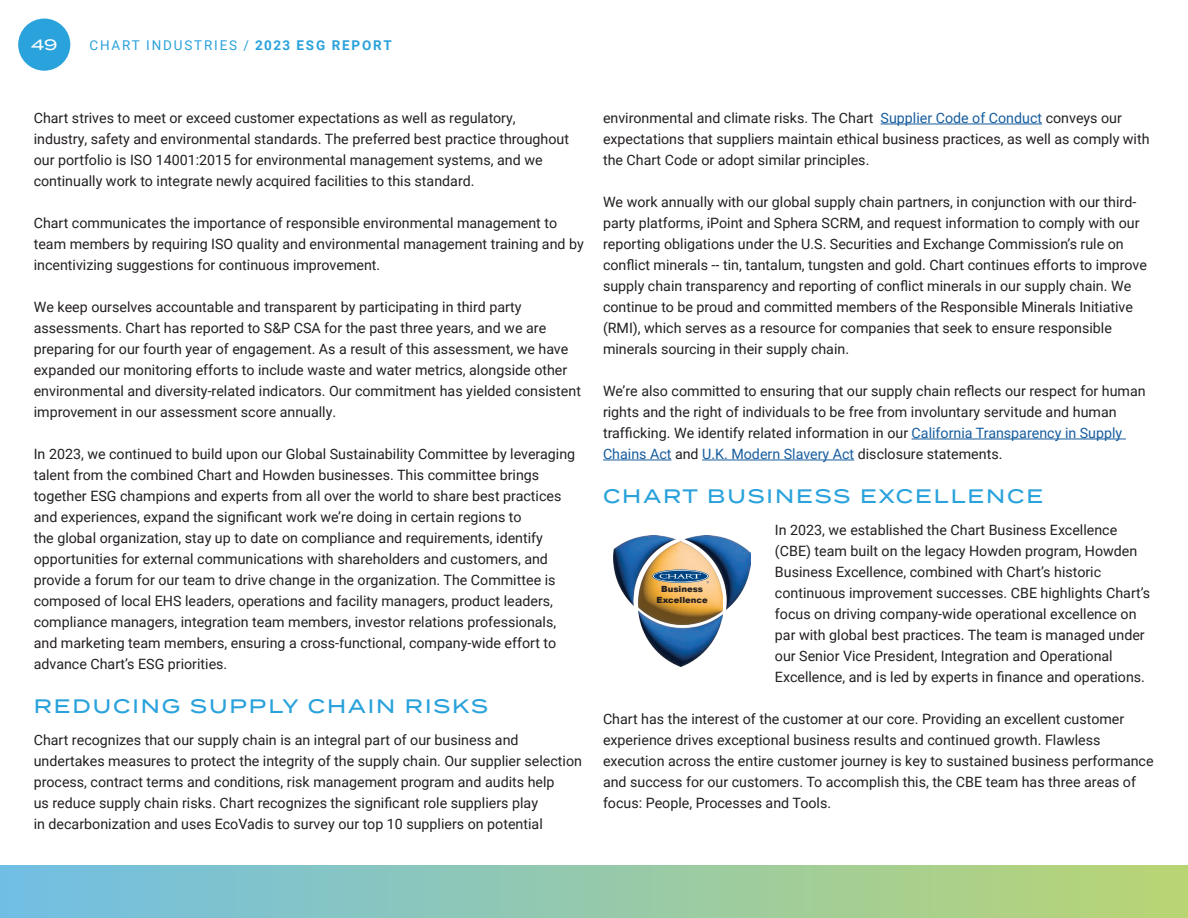
<style>
.page{position:relative;width:1188px;height:918px;background:#fff}
.page>*{position:absolute;margin:0;border:0;box-sizing:border-box;transform-origin:0 0}
.Subhead{font:500 19.5px "Termina";letter-spacing:.1em;color:#2aa2db}
.t1{font:500 15px "Termina";color:#fff}
.t2{font:14.25px/21px "Roboto";color:#231f20}
.t3{font:13.5px "Roboto";letter-spacing:.135em;color:#2aa2db}
.t4{font:900 8.55px/10.2px "Arial";color:#231f20;text-align:center}
.s1{font-weight:700}
.s2{color:#175d9e}
</style>
<div class="page">
<div style="left:18px;top:19px;width:52px;height:52px;background:#2aa2db;border-radius:50%"></div>
<hr style="left:881px;top:124px;width:161px;height:1px;background:#175d9e">
<hr style="left:912px;top:439px;width:214px;height:1px;background:#175d9e">
<hr style="left:603px;top:460px;width:68px;height:1px;background:#175d9e">
<hr style="left:702px;top:460px;width:152px;height:1px;background:#175d9e">
<img style="left:641px;top:625px;width:80px;height:41px">
<img style="left:613px;top:535px;width:63px;height:70px">
<img style="left:684px;top:536px;width:67px;height:73px">
<img style="left:638px;top:542px;width:84px;height:83px">
<svg style="left:652px;top:570px;width:57px;height:13px"></svg>
<p class="t1" style="left:31px;top:34px;width:28px">49</p>
<p class="t3" style="left:89px;top:36px;width:304px">CHART INDUSTRIES / <span class="s1">2023 ESG REPORT</span></p>
<p class="t2" style="left:34px;top:107px;width:537px">Chart strives to meet or exceed customer expectations as well as regulatory, industry, safety and environmental standards. The preferred best practice throughout our portfolio is ISO 14001:2015 for environmental management systems, and we continually work to integrate newly acquired facilities to this standard.</p>
<p class="t2" style="left:34px;top:212px;width:552px">Chart communicates the importance of responsible environmental management to team members by requiring ISO quality and environmental management training and by incentivizing suggestions for continuous improvement.</p>
<p class="t2" style="left:34px;top:296px;width:549px">We keep ourselves accountable and transparent by participating in third party assessments. Chart has reported to S&amp;P CSA for the past three years, and we are preparing for our fourth year of engagement. As a result of this assessment, we have expanded our monitoring efforts to include waste and water metrics, alongside other environmental and diversity-related indicators. Our commitment has yielded consistent improvement in our assessment score annually.</p>
<p class="t2" style="left:34px;top:443px;width:543px">In 2023, we continued to build upon our Global Sustainability Committee by leveraging talent from the combined Chart and Howden businesses. This committee brings together ESG champions and experts from all over the world to share best practices and experiences, expand the significant work we’re doing in certain regions to<br>the global organization, stay up to date on compliance and requirements, identify opportunities for external communications with shareholders and customers, and provide a forum for our team to drive change in the organization. The Committee is composed of local EHS leaders, operations and facility managers, product leaders, compliance managers, integration team members, investor relations professionals, and marketing team members, ensuring a cross-functional, company-wide effort to advance Chart’s ESG priorities.</p>
<p class="Subhead" style="left:34px;top:692px;width:456px">REDUCING SUPPLY CHAIN RISKS</p>
<p class="t2" style="left:34px;top:729px;width:550px">Chart recognizes that our supply chain is an integral part of our business and undertakes measures to protect the integrity of the supply chain. Our supplier selection process, contract terms and conditions, risk management program and audits help<br>us reduce supply chain risks. Chart recognizes the significant role suppliers play<br>in decarbonization and uses EcoVadis to survey our top 10 suppliers on potential</p>
<p class="t2" style="left:603px;top:107px;width:548px">environmental and climate risks. The Chart <span class="s2">Supplier Code of Conduct</span> conveys our expectations that suppliers maintain ethical business practices, as well as comply with the Chart Code or adopt similar principles.</p>
<p class="t2" style="left:603px;top:191px;width:545px">We work annually with our global supply chain partners, in conjunction with our third&shy;party platforms, iPoint and Sphera SCRM, and request information to comply with our reporting obligations under the U.S. Securities and Exchange Commission’s rule on conflict minerals -- tin, tantalum, tungsten and gold. Chart continues efforts to improve supply chain transparency and reporting of conflict minerals in our supply chain. We continue to be proud and committed members of the Responsible Minerals Initiative (RMI), which serves as a resource for companies that seek to ensure responsible minerals sourcing in their supply chain.</p>
<p class="t2" style="left:603px;top:380px;width:544px">We’re also committed to ensuring that our supply chain reflects our respect for human rights and the right of individuals to be free from involuntary servitude and human trafficking. We identify related information in our <span class="s2">California Transparency in Supply Chains Act</span> and <span class="s2">U.K. Modern Slavery Act</span> disclosure statements.</p>
<p class="Subhead" style="left:603px;top:482px;width:442px">CHART BUSINESS EXCELLENCE</p>
<p class="t2" style="left:775px;top:519px;width:377px">In 2023, we established the Chart Business Excellence (CBE) team built on the legacy Howden program, Howden Business Excellence, combined with Chart’s historic continuous improvement successes. CBE highlights Chart’s focus on driving company-wide operational excellence on par with global best practices. The team is managed under our Senior Vice President, Integration and Operational Excellence, and is led by experts in finance and operations.</p>
<p class="t2" style="left:603px;top:708px;width:552px">Chart has the interest of the customer at our core. Providing an excellent customer experience drives exceptional business results and continued growth. Flawless execution across the entire customer journey is key to sustained business performance and success for our customers. To accomplish this, the CBE team has three areas of focus: People, Processes and Tools.</p>
<p class="t4" style="left:657px;top:584px;width:53px">Business<br>Excellence</p>
</div>
